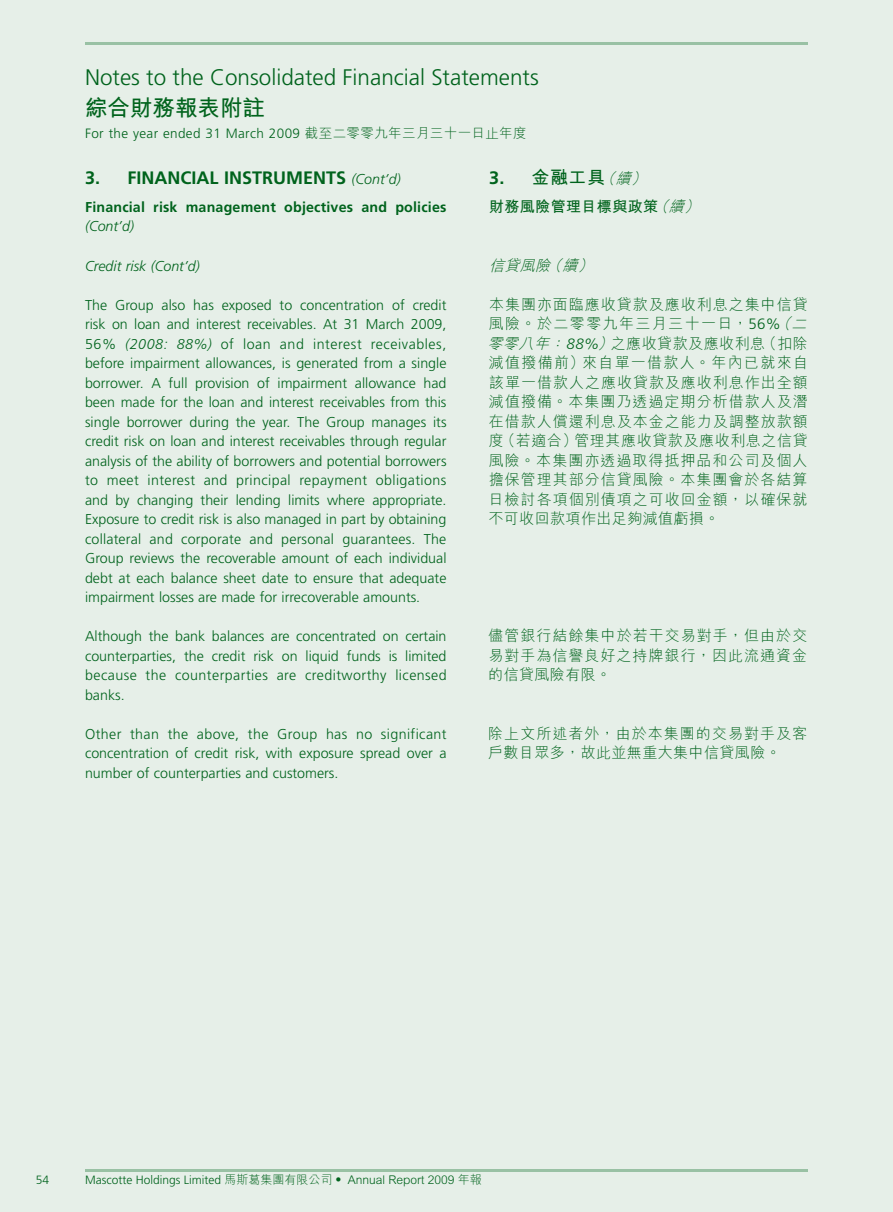
<style>
.page{position:relative;width:893px;height:1212px;background:#e6efe8}
.page>*{position:absolute;margin:0;border:0;box-sizing:border-box;transform-origin:0 0}
.t1{font:300 22.5px "Frutiger LT Std";color:#00631c}
.t2{font:700 22.5px "M Hei HK";color:#00631c}
.t3{font:700 18px "Frutiger LT Std";color:#00631c}
.t4{font:700 18px "M Hei HK";color:#00631c}
.t5{font:300 15px/19.5px "M Hei HK";letter-spacing:.07em;color:#00631c}
.t6{font:700 15px "M Hei HK";letter-spacing:.03em;color:#00631c}
.t7{font:italic 300 15px "M Hei HK";color:#00631c}
.t8{font:300 14.25px/19.5px "Frutiger LT Std";color:#00631c;text-align:justify}
.t9{font:700 14.25px "Frutiger LT Std";letter-spacing:.01em;color:#00631c}
.t10{font:italic 300 14.25px "Frutiger LT Std";color:#00631c}
.t11{font:300 13.5px "Frutiger LT Std";letter-spacing:.03em;color:#00631c}
.t12{font:300 12px "M Hei HK";color:#00631c}
.t13{font:300 12px "Frutiger LT Std";color:#00631c}
.s1{font-family:"M Hei HK"}
.s2{font-weight:300;font-style:italic;font-size:14.25px}
.s3{font-style:italic}
.s4{font-family:"Frutiger LT Std"}
.s5{font-weight:300;font-style:italic;font-size:15px}
.s6{font-weight:300;font-style:italic}
.s7{font-family:"Frutiger LT Std";font-style:italic}
</style>
<div class="page">
<hr style="left:85px;top:43px;width:723px;height:2px;background:#99c1a4">
<hr style="left:85px;top:1169px;width:723px;height:2px;background:#99c1a4">
<h1 class="t1" style="left:85px;top:64px;width:455px">Notes to the Consolidated Financial Statements</h1>
<h1 class="t2" style="left:85px;top:91px;width:181px">綜合財務報表附註</h1>
<p class="t11" style="left:85px;top:126px;width:443px">For the year ended 31 March 2009 <span class="s1">截至二零零九年三月三十一日止年度</span></p>
<p class="t3" style="left:85px;top:167px;width:317px">3. FINANCIAL INSTRUMENTS <span class="s2">(Cont’d)</span></p>
<p class="t9" style="left:85px;top:199px;width:363px">Financial risk management objectives and policies</p>
<p class="t10" style="left:85px;top:218px;width:51px">(Cont’d)</p>
<p class="t10" style="left:85px;top:258px;width:116px">Credit risk (Cont’d)</p>
<p class="t8" style="left:85px;top:295px;width:363px">The Group also has exposed to concentration of credit risk on loan and interest receivables. At 31 March 2009, 56% <span class="s3">(2008: 88%)</span> of loan and interest receivables, before impairment allowances, is generated from a single borrower. A full provision of impairment allowance had been made for the loan and interest receivables from this single borrower during the year. The Group manages its credit risk on loan and interest receivables through regular analysis of the ability of borrowers and potential borrowers to meet interest and principal repayment obligations and by changing their lending limits where appropriate.<br>Exposure to credit risk is also managed in part by obtaining collateral and corporate and personal guarantees. The Group reviews the recoverable amount of each individual debt at each balance sheet date to ensure that adequate impairment losses are made for irrecoverable amounts.</p>
<p class="t8" style="left:85px;top:627px;width:363px">Although the bank balances are concentrated on certain counterparties, the credit risk on liquid funds is limited because the counterparties are creditworthy licensed banks.</p>
<p class="t8" style="left:85px;top:724px;width:363px">Other than the above, the Group has no significant concentration of credit risk, with exposure spread over a number of counterparties and customers.</p>
<p class="t4" style="left:489px;top:164px;width:164px"><span class="s4">3.</span> 金融工具<span class="s5">（續）</span></p>
<p class="t6" style="left:489px;top:196px;width:217px">財務風險管理目標與政策<span class="s6">（續）</span></p>
<p class="t7" style="left:489px;top:254px;width:111px">信貸風險（續）</p>
<p class="t5" style="left:487px;top:294px;width:326px">本集團亦面臨應收貸款及應收利息之集中信貸風險。於二零零九年三月三十一日，<span class="s4">56%</span><span class="s3">（二零零八年：</span><span class="s7">88%</span><span class="s3">）</span>之應收貸款及應收利息（扣除減值撥備前）來自單一借款人。年內已就來自該單一借款人之應收貸款及應收利息作出全額減值撥備。本集團乃透過定期分析借款人及潛在借款人償還利息及本金之能力及調整放款額度（若適合）管理其應收貸款及應收利息之信貸風險。本集團亦透過取得抵押品和公司及個人擔保管理其部分信貸風險。本集團會於各結算日檢討各項個別債項之可收回金額，以確保就不可收回款項作出足夠減值虧損。</p>
<p class="t5" style="left:488px;top:625px;width:321px;text-align:justify">儘管銀行結餘集中於若干交易對手，但由於交易對手為信譽良好之持牌銀行，因此流通資金的信貸風險有限。</p>
<p class="t5" style="left:488px;top:723px;width:320px">除上文所述者外，由於本集團的交易對手及客戶數目眾多，故此並無重大集中信貸風險。</p>
<p class="t13" style="left:36px;top:1173px;width:15px">54</p>
<p class="t12" style="left:85px;top:1171px;width:398px"><span class="s4">Mascotte Holdings Limited</span> 馬斯葛集團有限公司• Annual Report 2009 年報</p>
</div>
